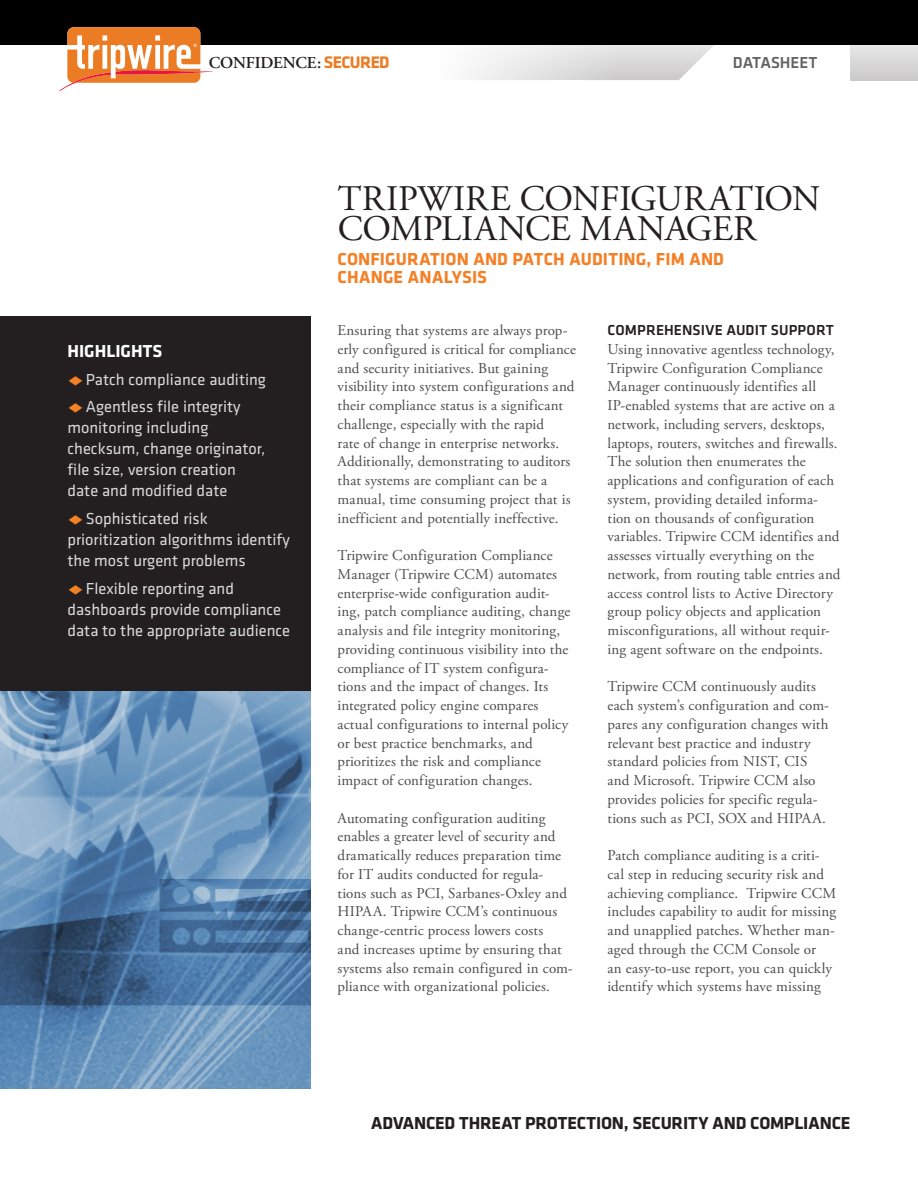
<style>
.page{position:relative;width:918px;height:1188px;background:#fff}
.page>*{position:absolute;margin:0;border:0;box-sizing:border-box;transform-origin:0 0}
.Document_Title{font:36px/30px "Adobe Garamond Pro";letter-spacing:-.005em;color:#231f20}
.Sub-Title{font:700 18px/18px "Klavika";letter-spacing:.005em;color:#f48026}
.Tagline_-_Title_Page{font:700 18px "Klavika";letter-spacing:-.01em;color:#231f20}
.Sidebar_H1__Caps{font:700 18px "Klavika";color:#fff}
.t1{font:600 16.65px "Adobe Garamond Pro";letter-spacing:-.005em;color:#231f20}
.Sidebar{font:16.5px/21px "Klavika";color:#d8d9db}
.Document_Type{font:500 16.5px "Klavika";color:#636366}
.BODY{font:15px/18.8px "Adobe Garamond Pro";letter-spacing:.01em;color:#4b4c4d}
.t2{font:500 15px "Klavika";letter-spacing:.005em;color:#231f20}
.s1{font-family:"Klavika";font-weight:700;font-size:17.4px;color:#ec7c24}
.s2{color:#f48026}
</style>
<div class="page">
<svg style="left:850px;top:45px;width:68px;height:35px;background:#d9d8d8"></svg>
<svg style="left:470px;top:45px;width:244px;height:35px"></svg>
<img style="left:0;top:691px;width:310px;height:397px">
<div style="left:0;top:0;width:918px;height:45px;background:#000"></div>
<svg style="left:60px;top:27px;width:153px;height:64px"></svg>
<div style="left:0;top:316px;width:310px;height:375px;background:#231f20"></div>
<p class="t1" style="left:209px;top:53px;width:182px">CONFIDENCE: <span class="s1">SECURED</span></p>
<p class="Document_Type" style="left:733px;top:51px;width:86px">DATASHEET</p>
<p class="Sidebar_H1__Caps" style="left:68px;top:338px;width:96px">HIGHLIGHTS</p>
<p class="Sidebar" style="left:68px;top:368px;width:200px"><span class="s2">◆</span>Patch compliance auditing</p>
<p class="Sidebar" style="left:68px;top:396px;width:199px"><span class="s2">◆</span>Agentless file integrity monitoring including checksum, change originator, file size, version creation date and modified date</p>
<p class="Sidebar" style="left:68px;top:508px;width:224px"><span class="s2">◆</span>Sophisticated risk prioritization algorithms identify the most urgent problems</p>
<p class="Sidebar" style="left:68px;top:578px;width:224px"><span class="s2">◆</span>Flexible reporting and dashboards provide compliance data to the appropriate audience</p>
<p class="Document_Title" style="left:338px;top:185px;width:484px">TRIPWIRE CONFIGURATION<br>COMPLIANCE MANAGER</p>
<p class="Sub-Title" style="left:338px;top:249px;width:388px">CONFIGURATION AND PATCH AUDITING, FIM AND<br>CHANGE ANALYSIS</p>
<p class="BODY" style="left:338px;top:322px;width:240px">Ensuring that systems are always prop&shy;erly configured is critical for compliance and security initiatives. But gaining visibility into system configurations and their compliance status is a significant challenge, especially with the rapid<br>rate of change in enterprise networks.<br>Additionally, demonstrating to auditors that systems are compliant can be a manual, time consuming project that is inefficient and potentially ineffective.</p>
<p class="BODY" style="left:338px;top:547px;width:234px">Tripwire Configuration Compliance Manager (Tripwire CCM) automates enterprise-wide configuration audit&shy;ing, patch compliance auditing, change analysis and file integrity monitoring, providing continuous visibility into the compliance of IT system configura&shy;tions and the impact of changes. Its integrated policy engine compares actual configurations to internal policy or best practice benchmarks, and prioritizes the risk and compliance impact of configuration changes.</p>
<p class="BODY" style="left:338px;top:809px;width:237px">Automating configuration auditing enables a greater level of security and dramatically reduces preparation time for IT audits conducted for regula&shy;tions such as PCI, Sarbanes-Oxley and HIPAA. Tripwire CCM’s continuous change-centric process lowers costs<br>and increases uptime by ensuring that systems also remain configured in com&shy;pliance with organizational policies.</p>
<h2 class="t2" style="left:608px;top:320px;width:228px">COMPREHENSIVE AUDIT SUPPORT</h2>
<p class="BODY" style="left:608px;top:340px;width:235px">Using innovative agentless technology, Tripwire Configuration Compliance Manager continuously identifies all IP-enabled systems that are active on a network, including servers, desktops, laptops, routers, switches and firewalls.<br>The solution then enumerates the applications and configuration of each system, providing detailed informa&shy;tion on thousands of configuration variables. Tripwire CCM identifies and assesses virtually everything on the network, from routing table entries and access control lists to Active Directory group policy objects and application misconfigurations, all without requir&shy;ing agent software on the endpoints.</p>
<p class="BODY" style="left:608px;top:678px;width:223px">Tripwire CCM continuously audits each system’s configuration and com&shy;pares any configuration changes with relevant best practice and industry standard policies from NIST, CIS and Microsoft. Tripwire CCM also provides policies for specific regula&shy;tions such as PCI, SOX and HIPAA.</p>
<p class="BODY" style="left:608px;top:847px;width:230px">Patch compliance auditing is a criti&shy;cal step in reducing security risk and achieving compliance. Tripwire CCM includes capability to audit for missing and unapplied patches. Whether man&shy;aged through the CCM Console or<br>an easy-to-use report, you can quickly identify which systems have missing</p>
<p class="Tagline_-_Title_Page" style="left:371px;top:1110px;width:481px">ADVANCED THREAT PROTECTION, SECURITY AND COMPLIANCE</p>
</div>
